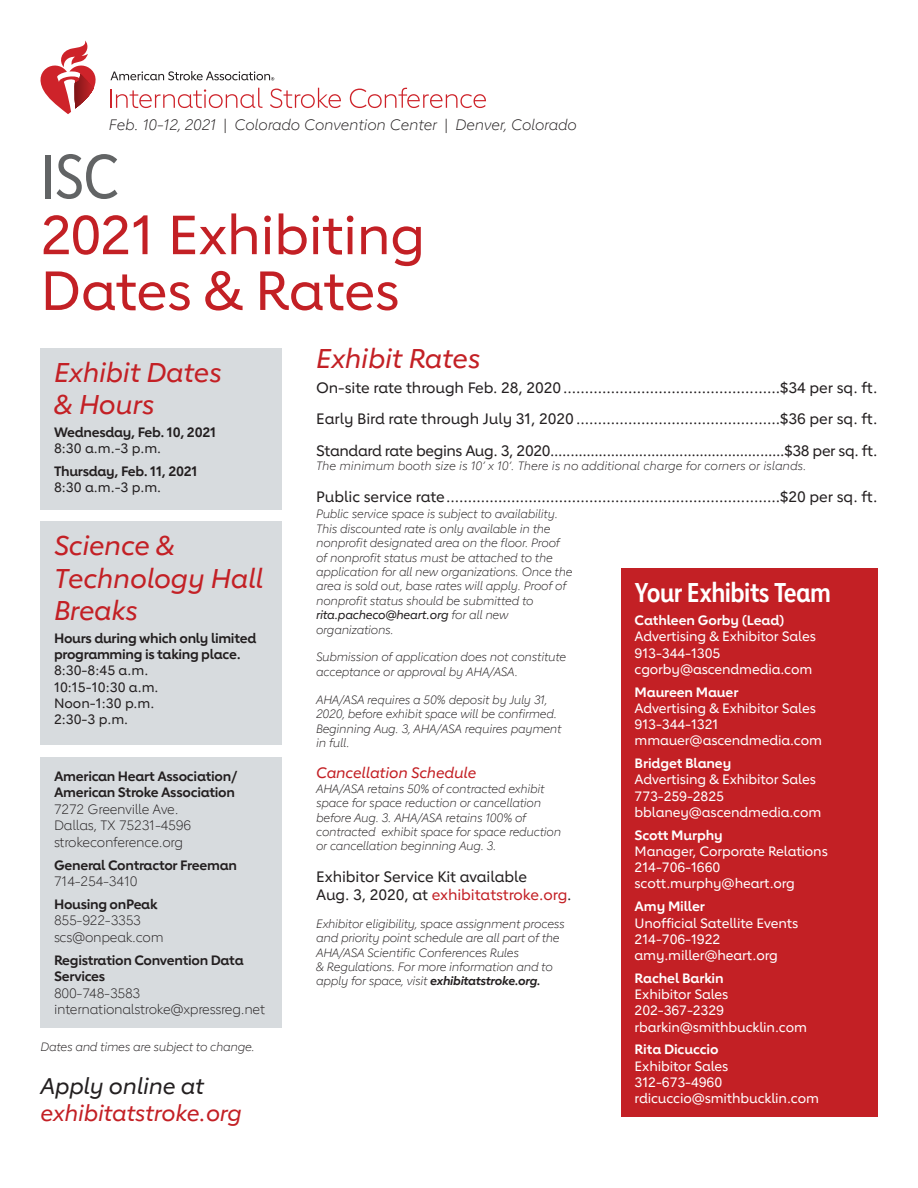
<style>
.page{position:relative;width:918px;height:1188px;background:#fff}
.page>*{position:absolute;margin:0;border:0;box-sizing:border-box;transform-origin:0 0}
.t1{font:61.65px "Lub Dub Condensed";color:#626465}
.t2{font:500 54.15px "Lub Dub";letter-spacing:-.01em;color:#c32025}
.t3{font:italic 500 27px/32.4px "Lub Dub";letter-spacing:-.01em;color:#c32025}
.t4{font:700 27px "Lub Dub Condensed";letter-spacing:-.02em;color:#fff}
.t5{font:italic 500 22.5px/27px "Lub Dub";letter-spacing:-.01em;color:#c32025}
.t6{font:500 15px/18px "Lub Dub";letter-spacing:-.005em;color:#231f20}
.t7{font:italic 300 15px "Lub Dub";letter-spacing:-.01em;color:#231f20}
.t8{font:500 15px "Lub Dub";letter-spacing:-.025em;color:#231f20}
.t9{font:italic 500 15px "Lub Dub";letter-spacing:-.01em;color:#c32025}
.t10{font:500 13.5px/16.2px "Lub Dub";letter-spacing:-.01em;color:#fff}
.t11{font:700 13.5px/16.2px "Lub Dub";letter-spacing:-.02em;color:#231f20}
.t12{font:300 13.5px "Lub Dub";letter-spacing:-.02em;color:#231f20}
.t13{font:500 13.5px "Lub Dub";color:#231f20}
.t14{font:700 13.5px "Lub Dub";letter-spacing:-.01em;color:#fff}
.t15{font:italic 300 12px/14.4px "Lub Dub";letter-spacing:-.02em;color:#231f20}
.s1{font-weight:500}
.s2{color:#231f20}
.s3{color:#c32025}
.s4{font-weight:700}
</style>
<div class="page">
<div style="left:40px;top:757px;width:242px;height:271px;background:#d7dbde"></div>
<div style="left:621px;top:568px;width:257px;height:549px;background:#c32025"></div>
<div style="left:40px;top:521px;width:242px;height:224px;background:#d7dbde"></div>
<div style="left:40px;top:348px;width:242px;height:161px;background:#d7dbde"></div>
<svg style="left:41px;top:41px;width:55px;height:73px"></svg>
<hr style="left:74px;top:74px;width:1px;height:34px;background:#7b1315">
<hr style="left:75px;top:74px;width:1px;height:34px;background:#7f1416">
<hr style="left:76px;top:74px;width:1px;height:34px;background:#831518">
<hr style="left:77px;top:74px;width:1px;height:34px;background:#871619">
<hr style="left:78px;top:74px;width:1px;height:34px;background:#8a181a">
<hr style="left:79px;top:74px;width:1px;height:34px;background:#8e191c">
<hr style="left:80px;top:74px;width:1px;height:34px;background:#931a1d">
<hr style="left:81px;top:74px;width:1px;height:34px;background:#971b1e">
<hr style="left:82px;top:74px;width:1px;height:34px;background:#9b1c1f">
<hr style="left:83px;top:74px;width:1px;height:34px;background:#9f1d20">
<hr style="left:84px;top:74px;width:1px;height:34px;background:#a31d20">
<hr style="left:85px;top:74px;width:1px;height:34px;background:#a71e21">
<hr style="left:86px;top:74px;width:1px;height:34px;background:#ab1f22">
<hr style="left:87px;top:74px;width:1px;height:34px;background:#af1f23">
<hr style="left:88px;top:74px;width:1px;height:34px;background:#b42024">
<hr style="left:89px;top:74px;width:1px;height:34px;background:#b82025">
<hr style="left:90px;top:74px;width:1px;height:34px;background:#bc2127">
<hr style="left:91px;top:74px;width:1px;height:34px;background:#c22227">
<hr style="left:92px;top:74px;width:1px;height:34px;background:#c62229">
<hr style="left:93px;top:74px;width:1px;height:34px;background:#cb232a">
<hr style="left:94px;top:74px;width:1px;height:34px;background:#cd232a">
<svg style="left:110px;top:71px;width:164px;height:9px"></svg>
<svg style="left:110px;top:88px;width:153px;height:20px"></svg>
<svg style="left:270px;top:88px;width:71px;height:20px"></svg>
<svg style="left:350px;top:88px;width:136px;height:20px"></svg>
<p class="t7" style="left:109px;top:116px;width:469px">Feb. 10-12, 2021 | Colorado Convention Center | Denver, Colorado</p>
<p class="t1" style="left:40px;top:140px;width:80px">ISC</p>
<p class="t2" style="left:40px;top:203px;width:386px">2021 Exhibiting</p>
<p class="t2" style="left:40px;top:259px;width:360px">Dates &amp; Rates</p>
<p class="t3" style="left:54px;top:356px;width:169px">Exhibit Dates &amp; Hours</p>
<p class="t11" style="left:54px;top:424px;width:164px">Wednesday, Feb. 10, 2021<br><span class="s1">8:30 a.m.-3 p.m.</span></p>
<p class="t11" style="left:54px;top:463px;width:145px">Thursday, Feb. 11, 2021<br><span class="s1">8:30 a.m.-3 p.m.</span></p>
<p class="t3" style="left:54px;top:529px;width:211px">Science &amp;<br>Technology Hall<br>Breaks</p>
<p class="t11" style="left:54px;top:630px;width:204px">Hours during which only limited programming is taking place.</p>
<p class="t13" style="left:54px;top:663px;width:96px">8:30-8:45 a.m.</p>
<p class="t13" style="left:54px;top:679px;width:106px">10:15-10:30 a.m.</p>
<p class="t13" style="left:54px;top:695px;width:102px">Noon-1:30 p.m.</p>
<p class="t13" style="left:54px;top:711px;width:76px">2:30-3 p.m.</p>
<p class="t11" style="left:54px;top:768px;width:185px">American Heart Association/</p>
<p class="t11" style="left:54px;top:784px;width:183px">American Stroke Association</p>
<p class="t12" style="left:54px;top:801px;width:126px">7272 Greenville Ave.</p>
<p class="t12" style="left:54px;top:817px;width:139px">Dallas, TX 75231-4596</p>
<p class="t12" style="left:54px;top:834px;width:131px">strokeconference.org</p>
<p class="t11" style="left:54px;top:856px;width:184px">General Contractor Freeman</p>
<p class="t12" style="left:54px;top:873px;width:85px">714-254-3410</p>
<p class="t11" style="left:54px;top:896px;width:105px">Housing onPeak</p>
<p class="t12" style="left:54px;top:913px;width:89px">855-922-3353</p>
<p class="t12" style="left:54px;top:929px;width:111px">scs@onpeak.com</p>
<p class="t11" style="left:54px;top:952px;width:191px">Registration Convention Data<br>Services</p>
<p class="t12" style="left:54px;top:985px;width:88px">800-748-3583</p>
<p class="t12" style="left:54px;top:1001px;width:213px">internationalstroke@xpressreg.net</p>
<p class="t15" style="left:40px;top:1040px;width:216px">Dates and times are subject to change.</p>
<p class="t5" style="left:40px;top:1072px;width:203px"><span class="s2">Apply online at </span>exhibitatstroke.org</p>
<p class="t3" style="left:316px;top:342px;width:166px">Exhibit Rates</p>
<p class="t6" style="left:316px;top:378px;width:247px">On-site rate through Feb. 28, 2020</p>
<p class="t6" style="left:780px;top:378px;width:99px">$34 per sq. ft.</p>
<p class="t6" style="left:316px;top:410px;width:259px">Early Bird rate through July 31, 2020</p>
<p class="t6" style="left:780px;top:410px;width:99px">$36 per sq. ft.</p>
<p class="t8" style="left:316px;top:442px;width:236px">Standard rate begins Aug. 3, 2020</p>
<p class="t6" style="left:784px;top:441px;width:95px">$38 per sq. ft.</p>
<p class="t15" style="left:316px;top:459px;width:492px">The minimum booth size is 10’ x 10’. There is no additional charge for corners or islands.</p>
<p class="t6" style="left:316px;top:487px;width:130px">Public service rate</p>
<p class="t6" style="left:780px;top:487px;width:99px">$20 per sq. ft.</p>
<p class="t15" style="left:316px;top:507px;width:258px">Public service space is subject to availability.<br>This discounted rate is only available in the nonprofit designated area on the floor. Proof of nonprofit status must be attached to the application for all new organizations. Once the area is sold out, base rates will apply. Proof of nonprofit status should be submitted to <span class="s1">rita.pacheco@heart.org</span> for all new organizations.</p>
<p class="t15" style="left:316px;top:650px;width:252px">Submission of application does not constitute acceptance or approval by AHA/ASA.</p>
<p class="t15" style="left:316px;top:692px;width:247px">AHA/ASA requires a 50% deposit by July 31, 2020, before exhibit space will be confirmed.<br>Beginning Aug. 3, AHA/ASA requires payment in full.</p>
<p class="t9" style="left:316px;top:764px;width:162px">Cancellation Schedule</p>
<p class="t15" style="left:316px;top:781px;width:247px">AHA/ASA retains 50% of contracted exhibit space for space reduction or cancellation before Aug. 3. AHA/ASA retains 100% of contracted exhibit space for space reduction or cancellation beginning Aug. 3.</p>
<p class="t6" style="left:316px;top:868px;width:257px">Exhibitor Service Kit available<br>Aug. 3, 2020, at <span class="s3">exhibitatstroke.org</span>.</p>
<p class="t15" style="left:316px;top:916px;width:250px">Exhibitor eligibility, space assignment process and priority point schedule are all part of the AHA/ASA Scientific Conferences Rules<br>&amp; Regulations. For more information and to apply for space, visit <span class="s4">exhibitatstroke.org.</span></p>
<p class="t4" style="left:635px;top:576px;width:198px">Your Exhibits Team</p>
<p class="t14" style="left:635px;top:612px;width:151px">Cathleen Gorby (Lead)</p>
<p class="t10" style="left:635px;top:628px;width:183px">Advertising &amp; Exhibitor Sales</p>
<p class="t10" style="left:635px;top:645px;width:179px">913-344-1305 cgorby@ascendmedia.com</p>
<p class="t10" style="left:635px;top:684px;width:183px"><span class="s4">Maureen Mauer<br></span>Advertising &amp; Exhibitor Sales</p>
<p class="t10" style="left:635px;top:716px;width:189px">913-344-1321 mmauer@ascendmedia.com</p>
<p class="t10" style="left:635px;top:755px;width:183px"><span class="s4">Bridget Blaney<br></span>Advertising &amp; Exhibitor Sales</p>
<p class="t10" style="left:635px;top:788px;width:188px">773-259-2825 bblaney@ascendmedia.com</p>
<p class="t10" style="left:635px;top:827px;width:195px"><span class="s4">Scott Murphy<br></span>Manager, Corporate Relations</p>
<p class="t10" style="left:635px;top:859px;width:162px">214-706-1660 scott.murphy@heart.org</p>
<p class="t10" style="left:635px;top:898px;width:165px"><span class="s4">Amy Miller<br></span>Unofficial Satellite Events</p>
<p class="t10" style="left:635px;top:931px;width:145px">214-706-1922 amy.miller@heart.org</p>
<p class="t10" style="left:635px;top:970px;width:95px"><span class="s4">Rachel Barkin<br></span>Exhibitor Sales</p>
<p class="t10" style="left:635px;top:1002px;width:174px">202-367-2329 rbarkin@smithbucklin.com</p>
<p class="t10" style="left:635px;top:1041px;width:95px"><span class="s4">Rita Dicuccio<br></span>Exhibitor Sales</p>
<p class="t10" style="left:635px;top:1074px;width:186px">312-673-4960 rdicuccio@smithbucklin.com</p>
</div>
